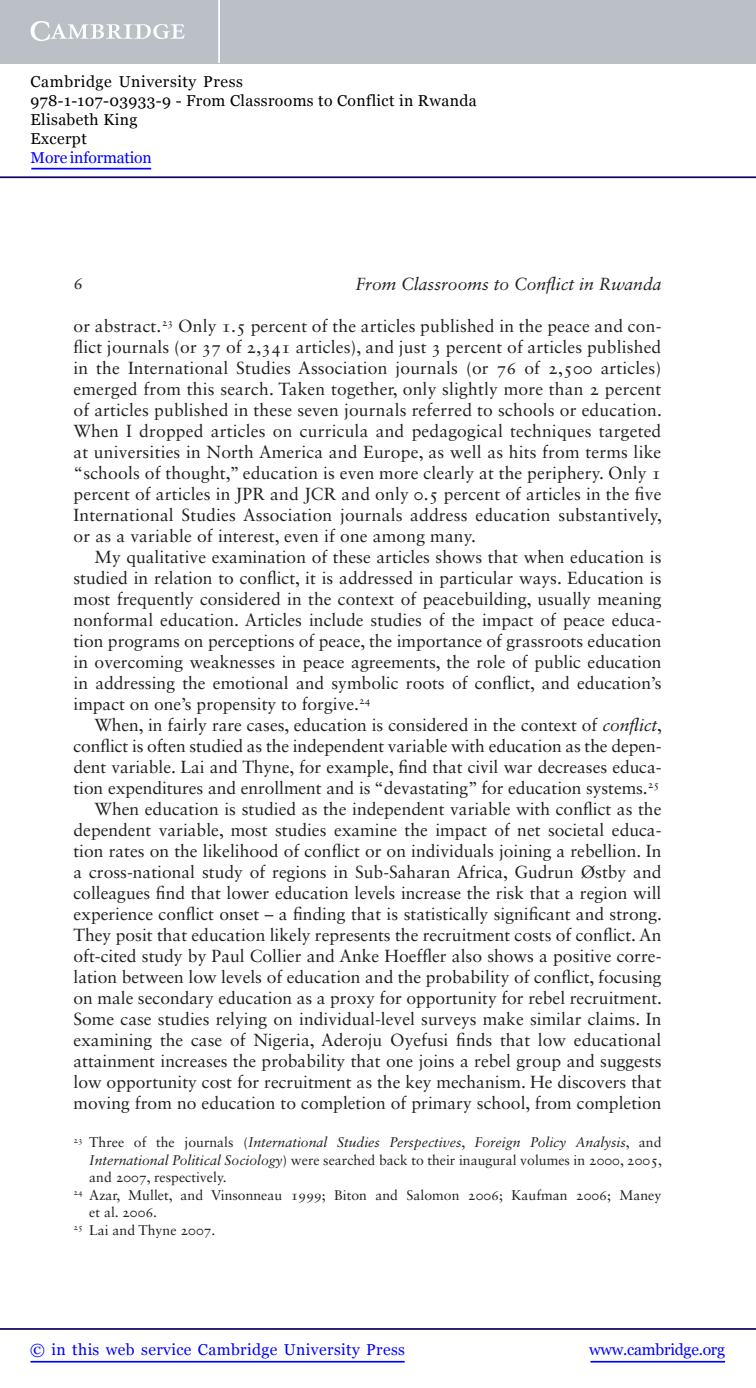
<style>
.page{position:relative;width:756px;height:1388px;background:#fff}
.page>*{position:absolute;margin:0;border:0;box-sizing:border-box;transform-origin:0 0}
.t1{font:17.5px/21px "Sabon LT Std";color:#231f20;text-align:justify}
.t2{font:italic 17.5px "Sabon LT Std";color:#231f20}
.t3{font:16.62px "Sabon LT Std";color:#231f20}
.t4{font:15.75px/18.9px "Georgia";letter-spacing:.025em;color:#000}
.t5{font:15.75px "Georgia";letter-spacing:.025em;color:#00f}
.t6{font:15.75px "Georgia";letter-spacing:-.015em;color:#00f}
.t7{font:15.75px "Georgia";letter-spacing:-.01em;color:#00f}
.t8{font:14px "Sabon LT Std";color:#231f20}
.t9{font:italic 14px "Sabon LT Std";color:#231f20}
.s1{font-style:italic}
.s2{font-style:normal}
</style>
<div class="page">
<hr style="left:591px;top:1361px;width:134px;height:1px;background:#00f">
<hr style="left:0;top:1328px;width:756px;height:2px;background:#150666">
<hr style="left:31px;top:1361px;width:374px;height:1px;background:#00f">
<div style="left:0;top:0;width:756px;height:63px;background:#bac0c6"></div>
<svg style="left:31px;top:21px;width:154px;height:20px"></svg>
<hr style="left:218px;top:0;width:2px;height:63px;background:#fff">
<hr style="left:0;top:176px;width:756px;height:2px;background:#150666">
<hr style="left:31px;top:168px;width:120px;height:1px;background:#00f">
<p class="t4" style="left:31px;top:72px;width:448px">Cambridge University Press<br>978-1-107-03933-9 - From Classrooms to Conflict in Rwanda<br>Elisabeth King<br>Excerpt</p>
<p class="t7" style="left:31px;top:148px;width:123px">More information</p>
<p class="t3" style="left:74px;top:277px;width:11px">6</p>
<p class="t2" style="left:356px;top:276px;width:307px">From Classrooms to Conflict in Rwanda</p>
<p class="t1" style="left:74px;top:317px;width:590px">or abstract. <sup>23</sup> Only 1.5 percent of the articles published in the peace and con&shy;flict journals (or 37 of 2,341 articles), and just 3 percent of articles published in the International Studies Association journals (or 76 of 2,500 articles) emerged from this search. Taken together, only slightly more than 2 percent of articles published in these seven journals referred to schools or education.<br>When I dropped articles on curricula and pedagogical techniques targeted at universities in North America and Europe, as well as hits from terms like “schools of thought,” education is even more clearly at the periphery. Only 1 percent of articles in JPR and JCR and only 0.5 percent of articles in the five International Studies Association journals address education substantively, or as a variable of interest, even if one among many.</p>
<p class="t1" style="left:74px;top:548px;width:590px;text-indent:21px">My qualitative examination of these articles shows that when education is studied in relation to conflict, it is addressed in particular ways. Education is most frequently considered in the context of peacebuilding, usually meaning nonformal education. Articles include studies of the impact of peace educa&shy;tion programs on perceptions of peace, the importance of grassroots education in overcoming weaknesses in peace agreements, the role of public education in addressing the emotional and symbolic roots of conflict, and education’s impact on one’s propensity to forgive. <sup>24</sup></p>
<p class="t1" style="left:73px;top:716px;width:590px;text-align:right">When, in fairly rare cases, education is considered in the context of <span class="s1">conflict</span>, conflict is often studied as the independent variable with education as the depen&shy;dent variable. Lai and Thyne, for example, find that civil war decreases educa&shy;tion expenditures and enrollment and is “devastating” for education systems. <sup>25<br></sup>When education is studied as the independent variable with conflict as the dependent variable, most studies examine the impact of net societal educa&shy;tion rates on the likelihood of conflict or on individuals joining a rebellion. In a cross-national study of regions in Sub-Saharan Africa, Gudrun Ø stby and colleagues find that lower education levels increase the risk that a region will experience conflict onset – a finding that is statistically significant and strong.<br>They posit that education likely represents the recruitment costs of conflict. An oft-cited study by Paul Collier and Anke Hoeffler also shows a positive corre&shy;lation between low levels of education and the probability of conflict, focusing on male secondary education as a proxy for opportunity for rebel recruitment.<br>Some case studies relying on individual-level surveys make similar claims. In examining the case of Nigeria, Aderoju Oyefusi finds that low educational attainment increases the probability that one joins a rebel group and suggests low opportunity cost for recruitment as the key mechanism. He discovers that moving from no education to completion of primary school, from completion</p>
<p class="t9" style="left:74px;top:1137px;width:589px"><sup>23</sup> <span class="s2">Three of the journals (</span> International Studies Perspectives<span class="s2">,</span> Foreign Policy Analysis<span class="s2">, and</span></p>
<p class="t8" style="left:89px;top:1154px;width:574px"><span class="s1">International Political Sociology</span>) were searched back to their inaugural volumes in 2000, 2005,</p>
<p class="t8" style="left:89px;top:1172px;width:139px">and 2007, respectively.</p>
<p class="t8" style="left:74px;top:1189px;width:589px"><sup>24</sup> Azar, Mullet, and Vinsonneau 1999 ; Biton and Salomon 2006 ; Kaufman 2006 ; Maney</p>
<p class="t8" style="left:89px;top:1207px;width:69px">et al. 2006 .</p>
<p class="t8" style="left:74px;top:1224px;width:144px"><sup>25</sup> Lai and Thyne 2007 .</p>
<p class="t5" style="left:30px;top:1340px;width:376px">© in this web service Cambridge University Press</p>
<p class="t6" style="left:589px;top:1340px;width:137px">www.cambridge.org</p>
</div>
